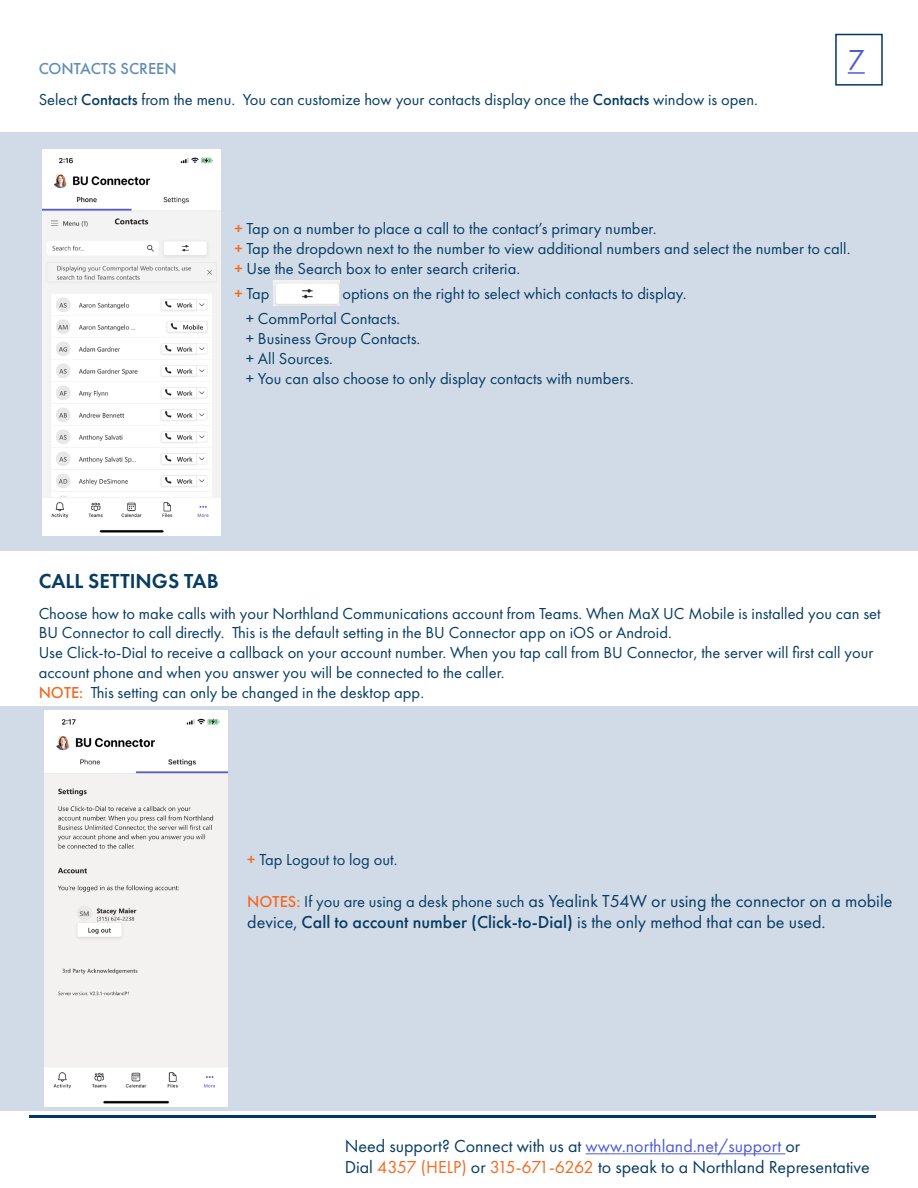
<style>
.page{position:relative;width:918px;height:1188px;background:#fff}
.page>*{position:absolute;margin:0;border:0;box-sizing:border-box;transform-origin:0 0}
.t1{font:30px "Futura PT";color:#4f5cd6}
.t2{font:600 21px "Futura PT";color:#083d62}
.t3{font:18px/21.6px "Futura PT";color:#083d62}
.t4{font:16.5px/19.8px "Futura PT";color:#083d62}
.t5{font:500 16.5px "Futura PT";color:#618eb4}
.s1{font-weight:500}
.s2{font-weight:500;color:#f36b21}
.s3{font-weight:500;color:#f36a21}
.s4{font-weight:500;font-size:16.5px;color:#f36b21}
.s5{font-size:16.5px}
.s6{color:#4f5cd6}
.s7{color:#f36b21}
</style>
<div class="page">
<div style="left:0;top:706px;width:918px;height:404px;background:#d1dbe8"></div>
<div style="left:0;top:132px;width:918px;height:419px;background:#d1dbe8"></div>
<img style="left:42px;top:149px;width:179px;height:386px">
<img style="left:44px;top:710px;width:183px;height:396px">
<div style="left:835px;top:34px;width:48px;height:52px;border:2px solid #003764"></div>
<svg style="left:848px;top:72px;width:17px;height:2px"></svg>
<hr style="left:29px;top:1115px;width:847px;height:2px;background:#003764">
<hr style="left:586px;top:1153px;width:199px;height:1px;background:#4f5cd6">
<img style="left:274px;top:281px;width:66px;height:25px">
<p class="t5" style="left:39px;top:58px;width:140px">CONTACTS SCREEN</p>
<p class="t4" style="left:39px;top:89px;width:721px">Select <span class="s1">Contacts</span> from the menu. You can customize how your contacts display once the <span class="s1">Contacts</span> window is open.</p>
<p class="t1" style="left:848px;top:42px;width:19px">7</p>
<p class="t4" style="left:234px;top:219px;width:424px"><span class="s2">+</span> Tap on a number to place a call to the contact’s primary number.</p>
<p class="t4" style="left:234px;top:238px;width:618px"><span class="s2">+</span> Tap the dropdown next to the number to view additional numbers and select the number to call.</p>
<p class="t4" style="left:234px;top:258px;width:287px"><span class="s2">+</span> Use the Search box to enter search criteria.</p>
<p class="t4" style="left:234px;top:283px;width:37px"><span class="s3">+</span> Tap</p>
<p class="t4" style="left:343px;top:283px;width:346px">options on the right to select which contacts to display.</p>
<p class="t4" style="left:246px;top:309px;width:156px">+ CommPortal Contacts.</p>
<p class="t4" style="left:246px;top:328px;width:176px">+ Business Group Contacts.</p>
<p class="t4" style="left:246px;top:348px;width:89px">+ All Sources.</p>
<p class="t4" style="left:246px;top:368px;width:389px">+ You can also choose to only display contacts with numbers.</p>
<p class="t2" style="left:39px;top:568px;width:182px">CALL SETTINGS TAB</p>
<p class="t4" style="left:39px;top:603px;width:844px">Choose how to make calls with your Northland Communications account from Teams. When MaX UC Mobile is installed you can set<br>BU Connector to call directly. This is the default setting in the BU Connector app on iOS or Android.</p>
<p class="t4" style="left:39px;top:643px;width:836px">Use Click-to-Dial to receive a callback on your account number. When you tap call from BU Connector, the server will first call your account phone and when you answer you will be connected to the caller.</p>
<p class="t4" style="left:39px;top:682px;width:387px"><span class="s2">NOTE:</span> This setting can only be changed in the desktop app.</p>
<p class="t4" style="left:247px;top:850px;width:152px"><span class="s2">+</span> Tap Logout to log out.</p>
<p class="t3" style="left:247px;top:890px;width:647px"><span class="s4">NOTES:</span> <span class="s5">If you are using a desk phone such</span> as Yealink T54W or using the connector on a mobile device, <span class="s1">Call to account number (Click-to-Dial)</span> is the only method that can be used.</p>
<p class="t3" style="left:345px;top:1135px;width:457px">Need support? Connect with us at <span class="s6">www.northland.net/support</span> or</p>
<p class="t3" style="left:345px;top:1156px;width:527px">Dial <span class="s7">4357 (HELP)</span> or <span class="s7">315-671-6262</span> to speak to a Northland Representative</p>
</div>
